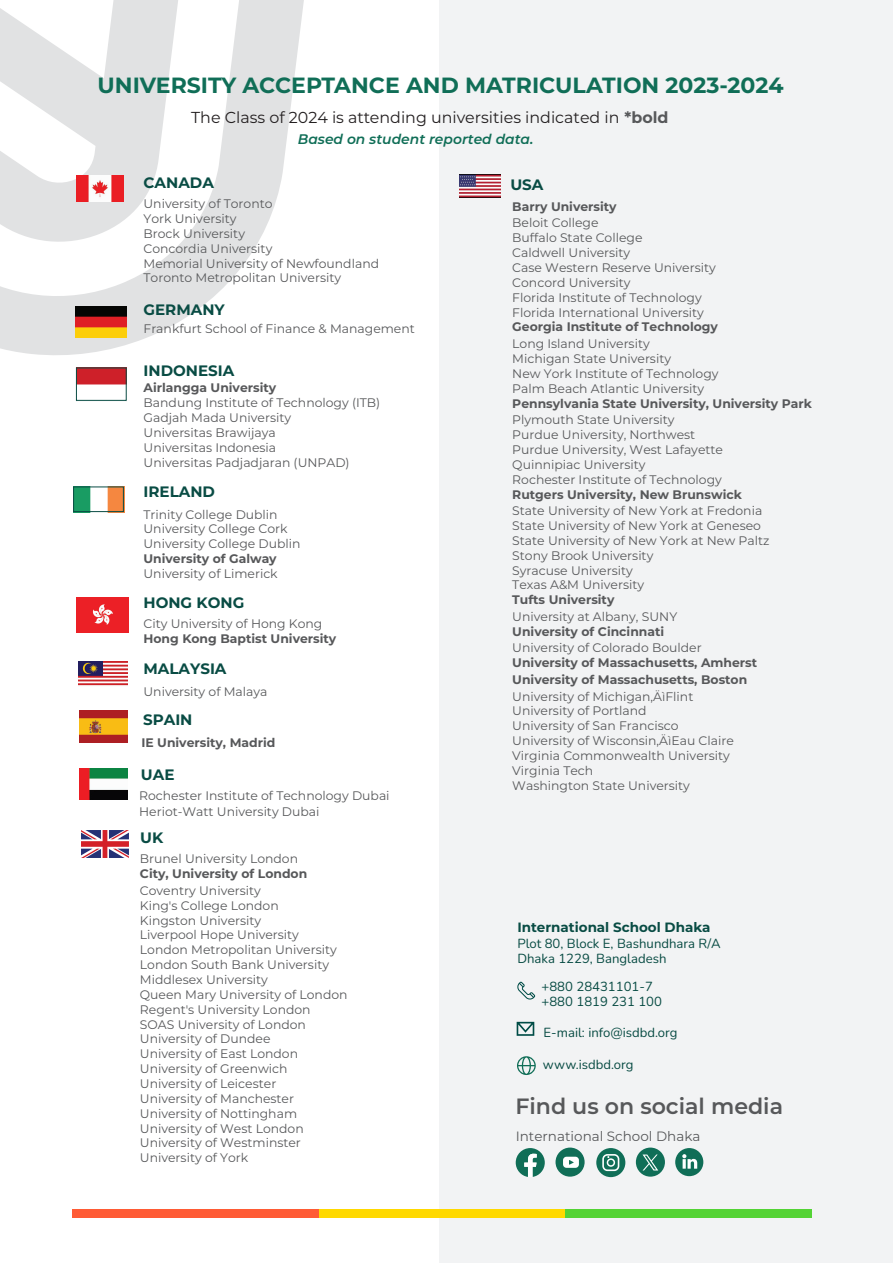
<style>
.page{position:relative;width:893px;height:1263px;background:#fff}
.page>*{position:absolute;margin:0;border:0;box-sizing:border-box;transform-origin:0 0}
.t1{font:700 22.05px "Montserrat";color:#106e57}
.t2{font:600 22.05px "Montserrat";color:#57585a}
.t3{font:15.9px "Montserrat";color:#231f20}
.t4{font:700 15.15px "Montserrat";color:#094c44}
.t5{font:italic 600 13.95px "Montserrat";color:#106e57}
.t6{font:13.5px "Montserrat";color:#57585a}
.t7{font:700 13.5px "Montserrat";color:#094c44}
.t8{font:200 13.2px/15.8px "Nunito";color:#094c44}
.t9{font:12.45px/14.9px "Montserrat";color:#57585a}
.t10{font:700 12.45px/16.6px "Montserrat";color:#57585a}
.s1{font-weight:700;color:#57585a}
</style>
<div class="page">
<div style="left:440px;top:0;width:453px;height:1263px;background:#f2f3f4"></div>
<svg style="left:0;top:0;width:304px;height:401px"></svg>
<svg style="left:0;top:0;width:191px;height:243px;fill:#e1e2e3"></svg>
<img style="left:76px;top:176px;width:48px;height:25px">
<img style="left:79px;top:768px;width:48px;height:32px">
<img style="left:82px;top:830px;width:46px;height:27px">
<img style="left:460px;top:175px;width:41px;height:23px">
<img style="left:75px;top:306px;width:52px;height:31px">
<img style="left:75px;top:489px;width:47px;height:21px">
<img style="left:78px;top:662px;width:50px;height:24px">
<img style="left:79px;top:710px;width:48px;height:32px">
<img style="left:78px;top:370px;width:46px;height:29px">
<div style="left:76px;top:368px;width:50px;height:33px;border:1px solid #094c44"></div>
<div style="left:73px;top:487px;width:51px;height:25px;border:1px solid #094c44"></div>
<div style="left:566px;top:1209px;width:246px;height:9px;background:#54d335"></div>
<div style="left:318px;top:1209px;width:247px;height:9px;background:#ffd900"></div>
<div style="left:72px;top:1209px;width:247px;height:9px;background:#ff5b35"></div>
<svg style="left:517px;top:1056px;width:19px;height:19px"></svg>
<div style="left:636px;top:1147px;width:29px;height:30px;background:#106e57;border-radius:50%"></div>
<div style="left:596px;top:1148px;width:29px;height:29px;background:#106e57;border-radius:50%"></div>
<svg style="left:602px;top:1154px;width:17px;height:17px"></svg>
<svg style="left:516px;top:1148px;width:29px;height:29px"></svg>
<div style="left:675px;top:1148px;width:28px;height:28px;background:#106e57;border-radius:50%"></div>
<svg style="left:682px;top:1154px;width:15px;height:15px"></svg>
<svg style="left:642px;top:1154px;width:16px;height:16px"></svg>
<div style="left:555px;top:1147px;width:30px;height:30px;background:#106e57;border-radius:50%"></div>
<svg style="left:563px;top:1157px;width:16px;height:11px"></svg>
<svg style="left:517px;top:1022px;width:17px;height:14px"></svg>
<svg style="left:517px;top:981px;width:18px;height:19px"></svg>
<img style="left:76px;top:598px;width:52px;height:34px">
<h1 class="t1" style="left:98px;top:70px;width:687px">UNIVERSITY ACCEPTANCE AND MATRICULATION 2023-2024</h1>
<p class="t3" style="left:191px;top:106px;width:479px">The Class of 2024 is attending universities indicated in <span class="s1">*bold</span></p>
<p class="t4" style="left:144px;top:172px;width:72px">CANADA</p>
<p class="t5" style="left:298px;top:129px;width:237px">Based on student reported data.</p>
<p class="t4" style="left:510px;top:173px;width:35px">USA</p>
<p class="t9" style="left:144px;top:196px;width:237px">University of Toronto<br>York University<br>Brock University<br>Concordia University<br>Memorial University of Newfoundland<br>Toronto Metropolitan University</p>
<p class="t4" style="left:144px;top:299px;width:83px">GERMANY</p>
<p class="t9" style="left:144px;top:321px;width:273px">Frankfurt School of Finance &amp; Management</p>
<p class="t4" style="left:144px;top:360px;width:92px">INDONESIA</p>
<p class="t10" style="left:144px;top:379px;width:134px">Airlangga University</p>
<p class="t9" style="left:144px;top:395px;width:238px">Bandung Institute of Technology (ITB)<br>Gadjah Mada University<br>Universitas Brawijaya<br>Universitas Indonesia<br>Universitas Padjadjaran (UNPAD)</p>
<p class="t4" style="left:144px;top:480px;width:73px">IRELAND</p>
<p class="t9" style="left:144px;top:506px;width:159px">Trinity College Dublin<br>University College Cork<br>University College Dublin</p>
<p class="t10" style="left:144px;top:550px;width:135px">University of Galway</p>
<p class="t9" style="left:144px;top:566px;width:136px">University of Limerick</p>
<p class="t4" style="left:144px;top:592px;width:102px">HONG KONG</p>
<p class="t9" style="left:144px;top:616px;width:180px">City University of Hong Kong</p>
<p class="t10" style="left:144px;top:629px;width:194px">Hong Kong Baptist University</p>
<p class="t4" style="left:144px;top:658px;width:85px">MALAYSIA</p>
<p class="t9" style="left:144px;top:683px;width:126px">University of Malaya</p>
<p class="t4" style="left:143px;top:708px;width:51px">SPAIN</p>
<p class="t10" style="left:141px;top:733px;width:136px">IE University, Madrid</p>
<p class="t4" style="left:141px;top:763px;width:35px">UAE</p>
<p class="t9" style="left:139px;top:787px;width:252px;line-height:16.6px">Rochester Institute of Technology Dubai<br>Heriot-Watt University Dubai</p>
<p class="t4" style="left:140px;top:827px;width:25px">UK</p>
<p class="t9" style="left:140px;top:851px;width:160px">Brunel University London</p>
<p class="t10" style="left:140px;top:865px;width:169px">City, University of London</p>
<p class="t9" style="left:140px;top:882px;width:209px">Coventry University<br>King's College London<br>Kingston University<br>Liverpool Hope University<br>London Metropolitan University<br>London South Bank University<br>Middlesex University<br>Queen Mary University of London<br>Regent's University London<br>SOAS University of London<br>University of Dundee<br>University of East London<br>University of Greenwich<br>University of Leicester<br>University of Manchester<br>University of Nottingham<br>University of West London<br>University of Westminster<br>University of York</p>
<p class="t10" style="left:512px;top:197px;width:106px">Barry University</p>
<p class="t9" style="left:512px;top:215px;width:205px">Beloit College<br>Buffalo State College<br>Caldwell University<br>Case Western Reserve University<br>Concord University<br>Florida Institute of Technology<br>Florida International University</p>
<p class="t10" style="left:512px;top:318px;width:207px">Georgia Institute of Technology</p>
<p class="t9" style="left:512px;top:336px;width:208px">Long Island University<br>Michigan State University<br>New York Institute of Technology<br>Palm Beach Atlantic University</p>
<p class="t10" style="left:512px;top:394px;width:301px">Pennsylvania State University, University Park</p>
<p class="t9" style="left:512px;top:412px;width:212px">Plymouth State University<br>Purdue University, Northwest<br>Purdue University, West Lafayette<br>Quinnipiac University<br>Rochester Institute of Technology</p>
<p class="t10" style="left:512px;top:485px;width:231px">Rutgers University, New Brunswick</p>
<p class="t9" style="left:512px;top:503px;width:259px">State University of New York at Fredonia<br>State University of New York at Geneseo<br>State University of New York at New Paltz<br>Stony Brook University<br>Syracuse University<br>Texas A&amp;M University</p>
<p class="t10" style="left:512px;top:591px;width:104px">Tufts University</p>
<p class="t9" style="left:512px;top:609px;width:166px">University at Albany, SUNY</p>
<p class="t10" style="left:512px;top:622px;width:153px">University of Cincinnati</p>
<p class="t9" style="left:512px;top:640px;width:191px">University of Colorado Boulder</p>
<p class="t10" style="left:512px;top:654px;width:246px">University of Massachusetts, Amherst<br>University of Massachusetts, Boston</p>
<p class="t9" style="left:512px;top:688px;width:223px">University of Michigan‚ÄìFlint<br>University of Portland<br>University of San Francisco<br>University of Wisconsin‚ÄìEau Claire<br>Virginia Commonwealth University<br>Virginia Tech<br>Washington State University</p>
<p class="t7" style="left:517px;top:917px;width:195px">International School Dhaka</p>
<p class="t8" style="left:517px;top:935px;width:205px">Plot 80, Block E, Bashundhara R/A<br>Dhaka 1229, Bangladesh</p>
<p class="t8" style="left:542px;top:978px;width:122px">+880 28431101-7 +880 1819 231 100</p>
<p class="t8" style="left:544px;top:1024px;width:135px">E-mail: info@isdbd.org</p>
<p class="t8" style="left:543px;top:1056px;width:92px">www.isdbd.org</p>
<h1 class="t2" style="left:515px;top:1091px;width:269px">Find us on social media</h1>
<p class="t6" style="left:516px;top:1127px;width:186px">International School Dhaka</p>
</div>
